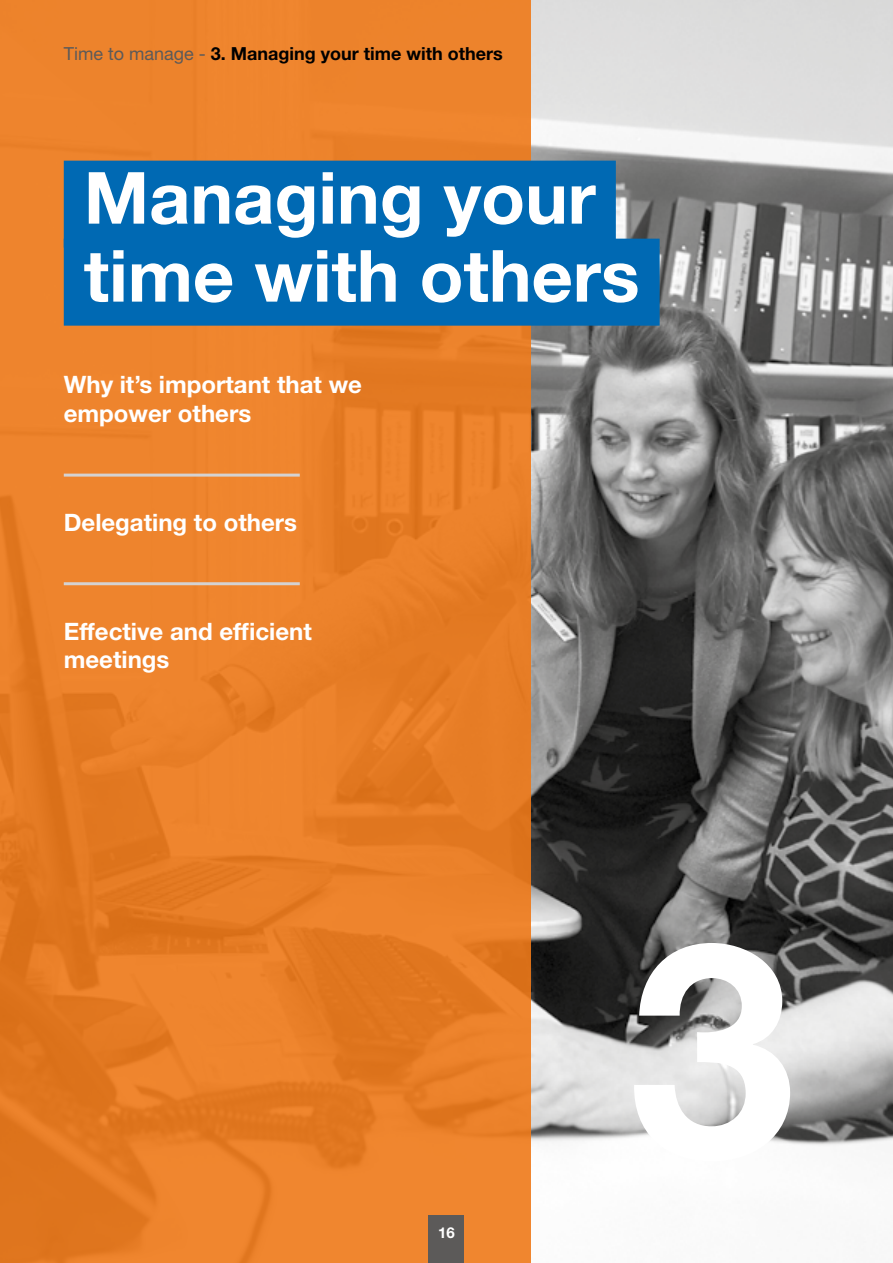
<style>
.page{position:relative;width:893px;height:1263px;background:#fff}
.page>*{position:absolute;margin:0;border:0;box-sizing:border-box;transform-origin:0 0}
.t1{font:700 300px "Helvetica Neue LT Std";color:#fff}
.t2{font:700 72px/78px "Helvetica Neue LT Std";color:#fff}
.t3{font:700 24px/28.8px "Helvetica Neue LT Std";color:#fff}
.t4{font:700 18px "Helvetica Neue LT Std";color:#000}
.t5{font:700 15px "Helvetica Neue LT Std";color:#fff}
.s1{font-weight:400;color:#5c5a59}
</style>
<div class="page">
<img style="left:531px;top:0;width:362px;height:1146px">
<div style="left:0;top:0;width:531px;height:1263px;background:linear-gradient(to right,#e97f28,#ea8029)"></div>
<div style="left:64px;top:161px;width:552px;height:87px;background:#0069b3"></div>
<div style="left:64px;top:239px;width:596px;height:87px;background:#0069b3"></div>
<hr style="left:64px;top:474px;width:236px;height:3px;background:#d4d2d2">
<hr style="left:64px;top:582px;width:236px;height:3px;background:#d4d2d2">
<div style="left:429px;top:1216px;width:35px;height:47px;background:#5c5a59"></div>
<p class="t4" style="left:64px;top:43px;width:441px"><span class="s1">Time to manage -</span> 3. Managing your time with others</p>
<h2 class="t2" style="left:84px;top:157px;width:557px">Managing your time with others</h2>
<p class="t3" style="left:64px;top:370px;width:300px">Why it’s important that we empower others</p>
<p class="t3" style="left:64px;top:507px;width:235px">Delegating to others</p>
<p class="t3" style="left:64px;top:616px;width:249px">Effective and efficient meetings</p>
<p class="t5" style="left:438px;top:1223px;width:18px">16</p>
<h1 class="t1" style="left:629px;top:865px;width:168px">3</h1>
</div>
